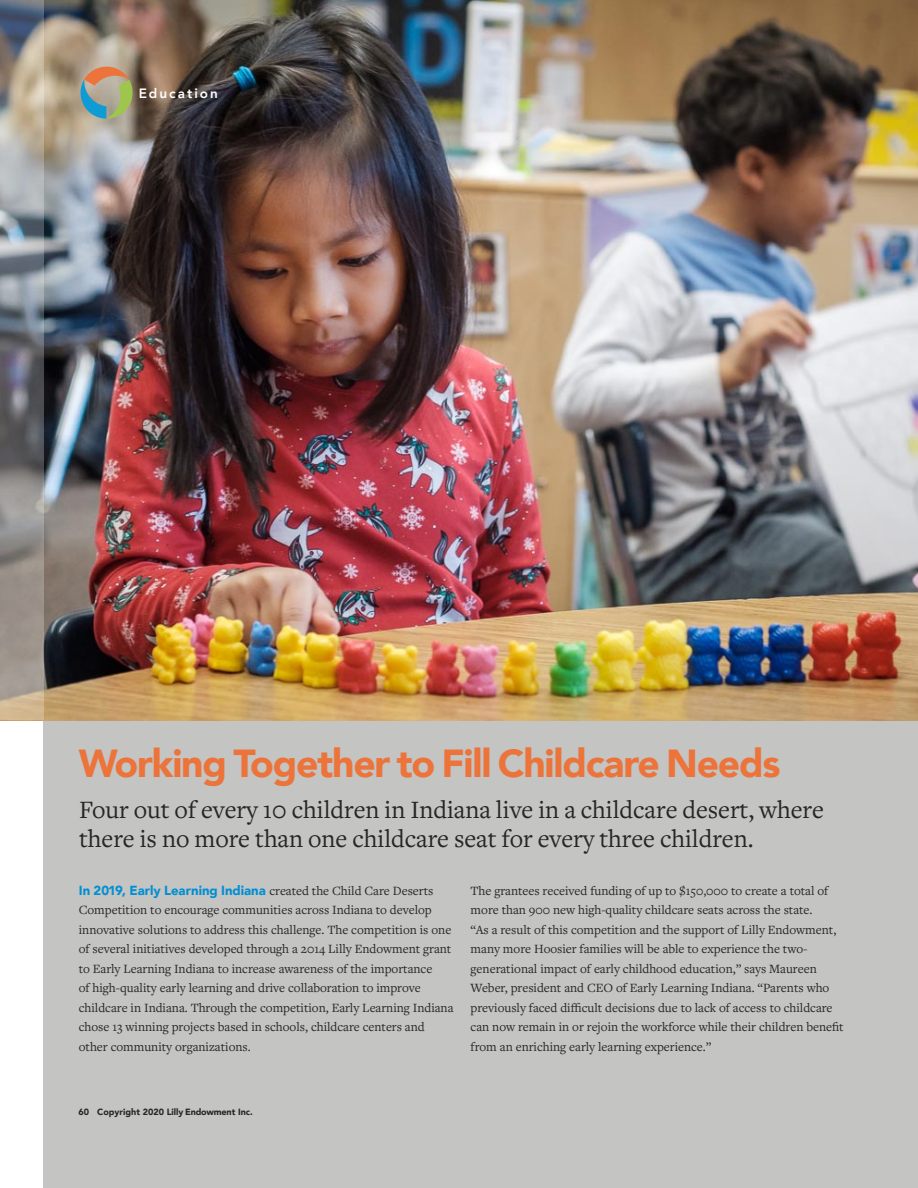
<style>
.page{position:relative;width:918px;height:1188px;background:#fff}
.page>*{position:absolute;margin:0;border:0;box-sizing:border-box;transform-origin:0 0}
.t1{font:900 39px "Avenir";letter-spacing:-.03em;color:#ec743b}
.t2{font:25.95px/29.1px "Freight Text Pro";color:#272526}
.t3{font:800 13.5px "Avenir";letter-spacing:.15em;color:#fff}
.t4{font:13.2px/19.5px "Freight Text Pro";color:#272526}
.t5{font:900 13.2px "Avenir";color:#008fd2}
.t6{font:900 9px "Avenir";color:#272526}
.s1{font-family:"Freight Text Pro";font-weight:400;color:#272526}
</style>
<div class="page">
<div style="left:43px;top:720px;width:875px;height:468px;background:#c4c4c3"></div>
<img style="left:43px;top:0;width:875px;height:720px">
<svg style="left:81px;top:67px;width:52px;height:52px;background:#9fa186"></svg>
<div style="left:0;top:0;width:43px;height:720px;background:#fff;opacity:.25"></div>
<p class="t3" style="left:139px;top:84px;width:81px">Education</p>
<h1 class="t1" style="left:79px;top:738px;width:703px">Working Together to Fill Childcare Needs</h1>
<h2 class="t2" style="left:79px;top:798px;width:746px">Four out of every 10 children in Indiana live in a childcare desert, where there is no more than one childcare seat for every three children.</h2>
<p class="t5" style="left:79px;top:881px;width:356px">In 2019, Early Learning Indiana <span class="s1">created the Child Care Deserts</span></p>
<p class="t4" style="left:79px;top:901px;width:376px">Competition to encourage communities across Indiana to develop innovative solutions to address this challenge. The competition is one of several initiatives developed through a 2014 Lilly Endowment grant to Early Learning Indiana to increase awareness of the importance<br>of high-quality early learning and drive collaboration to improve childcare in Indiana. Through the competition, Early Learning Indiana chose 13 winning projects based in schools, childcare centers and other community organizations.</p>
<p class="t4" style="left:471px;top:882px;width:375px">The grantees received funding of up to $150,000 to create a total of more than 900 new high-quality childcare seats across the state.<br>“As a result of this competition and the support of Lilly Endowment, many more Hoosier families will be able to experience the two&shy;generational impact of early childhood education,” says Maureen Weber, president and CEO of Early Learning Indiana. “Parents who previously faced difficult decisions due to lack of access to childcare can now remain in or rejoin the workforce while their children benefit from an enriching early learning experience.”</p>
<p class="t6" style="left:79px;top:1106px;width:176px">60 Copyright 2020 Lilly Endowment Inc.</p>
</div>
